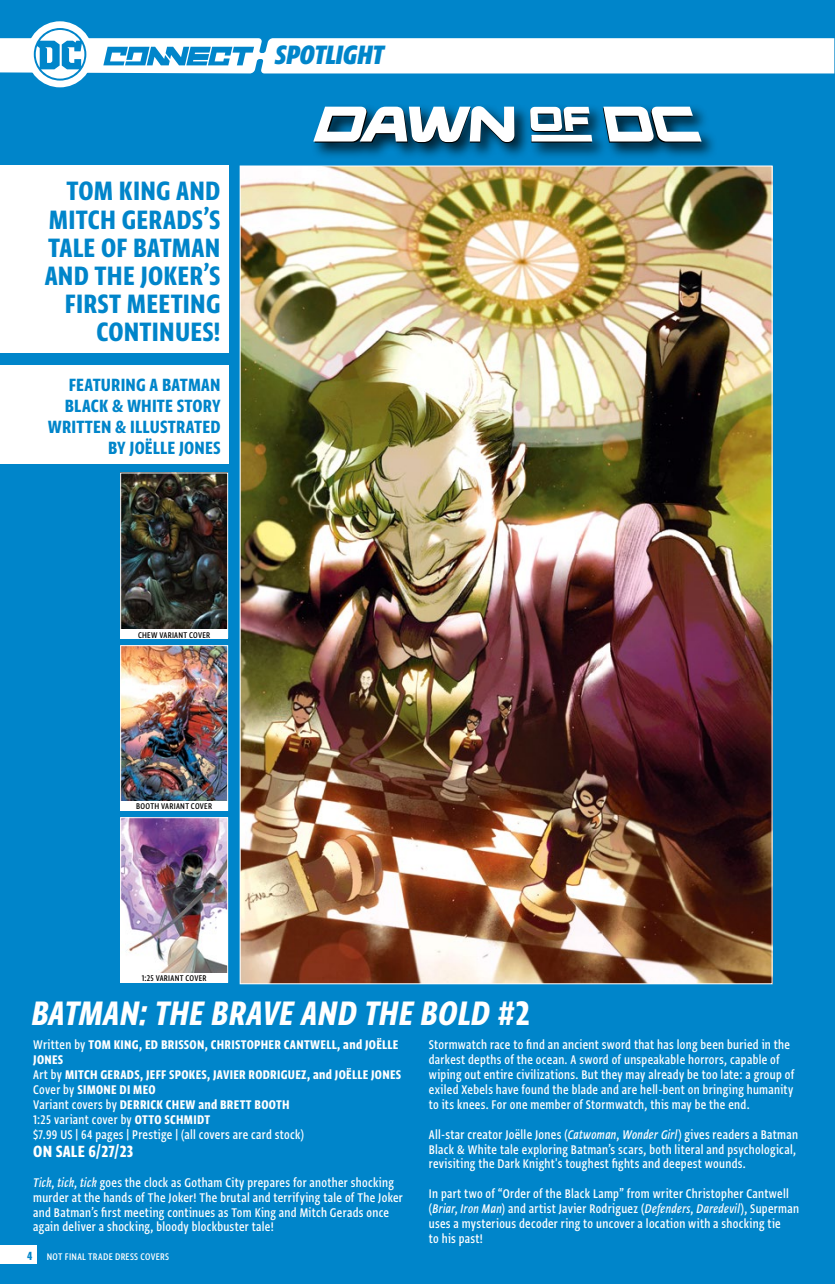
<style>
.page{position:relative;width:835px;height:1284px;background:#0085ca}
.page>*{position:absolute;margin:0;border:0;box-sizing:border-box;transform-origin:0 0}
.t1{font:40.25px "Greta Sans Cnd Std Bld Ita";letter-spacing:.005em;color:#fff}
.t2{font:31.5px/28px "Greta Sans Cnd Std Bld";letter-spacing:.005em;color:#0085ca;text-align:right}
.t3{font:31.5px "Greta Sans Cnd Std Hea Ita";letter-spacing:-.01em;color:#0085ca}
.t4{font:21px/21px "Greta Sans Cnd Std Bld";letter-spacing:.01em;color:#0085ca;text-align:right}
.t5{font:19.25px "Greta Sans Cnd Std Bld";letter-spacing:.01em;color:#fff}
.t6{font:500 14.88px/14.9px "Greta Sans Cnd Std";letter-spacing:.02em;color:#fff}
.t7{font:14.88px/14.9px "Greta Sans Cnd Std Bld";letter-spacing:.02em;color:#fff}
.t8{font:14px "Greta Sans Cnd Std Bld";color:#0085ca}
.t9{font:500 11.38px "Greta Sans Cnd Std";letter-spacing:.025em;color:#fff}
.t10{font:500 9.8px "Greta Sans Cnd Std";letter-spacing:.03em;color:#000}
.s1{font-family:"Greta Sans Cnd Std Bld"}
.s2{font-family:"Greta Sans Cnd Std";font-weight:500}
.s3{font-family:"Greta Sans Cnd Std Bld";font-weight:400}
.s4{font-family:"Greta Sans Cnd Std Med Ita";font-weight:400}
</style>
<div class="page">
<div style="left:0;top:1245px;width:36px;height:19px;background:#fff"></div>
<div style="left:27px;top:21px;width:66px;height:66px;background:#fff;border-radius:50%"></div>
<svg style="left:0;top:28px;width:834px;height:53px"></svg>
<div style="left:311px;top:103px;width:407px;height:58px;background:#000;opacity:.75"></div>
<svg style="left:313px;top:106px;width:201px;height:37px;background:#9ab8c7"></svg>
<svg style="left:603px;top:107px;width:98px;height:36px;background:#93b1c1"></svg>
<svg style="left:530px;top:107px;width:62px;height:36px;background:#9bb2bf"></svg>
<div style="left:0;top:165px;width:228px;height:188px;background:#fff"></div>
<div style="left:0;top:366px;width:228px;height:97px;background:#fff"></div>
<img style="left:242px;top:167px;width:528px;height:815px">
<img style="left:122px;top:647px;width:104px;height:154px">
<div style="left:120px;top:645px;width:108px;height:165px;border:1px solid #fff"></div>
<div style="left:121px;top:801px;width:107px;height:9px;background:#fff"></div>
<img style="left:122px;top:819px;width:104px;height:154px">
<div style="left:120px;top:817px;width:108px;height:165px;border:1px solid #fff"></div>
<div style="left:121px;top:973px;width:107px;height:9px;background:#fff"></div>
<img style="left:122px;top:474px;width:104px;height:155px">
<div style="left:120px;top:472px;width:108px;height:166px;border:1px solid #fff"></div>
<div style="left:121px;top:629px;width:107px;height:10px;background:#fff"></div>
<h2 class="t2" style="left:45px;top:176px;width:177px">TOM KING AND<br>MITCH GERADS’S<br>TALE OF BATMAN<br>AND THE JOKER’S<br>FIRST MEETING<br>CONTINUES!</h2>
<h3 class="t4" style="left:48px;top:373px;width:174px">FEATURING A BATMAN<br>BLACK &amp; WHITE STORY<br>WRITTEN &amp; ILLUSTRATED<br>BY JOËLLE JONES</h3>
<h2 class="t3" style="left:275px;top:36px;width:111px">SPOTLIGHT</h2>
<p class="t10" style="left:138px;top:629px;width:74px">CHEW VARIANT COVER</p>
<p class="t10" style="left:136px;top:800px;width:77px">BOOTH VARIANT COVER</p>
<p class="t10" style="left:142px;top:972px;width:66px">1:25 VARIANT COVER</p>
<h1 class="t1" style="left:32px;top:989px;width:500px">BATMAN: THE BRAVE AND THE BOLD <span class="s1">#2</span></h1>
<p class="t7" style="left:33px;top:1037px;width:369px"><span class="s2">Written by</span> TOM KING, ED BRISSON, CHRISTOPHER CANTWELL, and JOËLLE JONES<br><span class="s2">Art by</span> MITCH GERADS, JEFF SPOKES, JAVIER RODRIGUEZ, and JOËLLE JONES <span class="s2">Cover by</span> SIMONE DI MEO<br><span class="s2">Variant covers by</span> DERRICK CHEW and BRETT BOOTH</p>
<p class="t6" style="left:33px;top:1111px;width:272px">1:25 variant cover by <span class="s3">OTTO SCHMIDT<br></span>$7.99 US | 64 pages | Prestige | (all covers are card stock)</p>
<p class="t5" style="left:33px;top:1140px;width:101px">ON SALE 6/27/23</p>
<p class="t6" style="left:33px;top:1174px;width:371px"><span class="s4">Tick</span>, <span class="s4">tick</span>, <span class="s4">tick</span> goes the clock as Gotham City prepares for another shocking murder at the hands of The Joker! The brutal and terrifying tale of The Joker and Batman’s first meeting continues as Tom King and Mitch Gerads once again deliver a shocking, bloody blockbuster tale!</p>
<p class="t6" style="left:429px;top:1037px;width:367px">Stormwatch race to find an ancient sword that has long been buried in the darkest depths of the ocean. A sword of unspeakable horrors, capable of wiping out entire civilizations. But they may already be too late: a group of exiled Xebels have found the blade and are hell-bent on bringing humanity to its knees. For one member of Stormwatch, this may be the end.</p>
<p class="t6" style="left:429px;top:1126px;width:371px">All-star creator Joëlle Jones (<span class="s4">Catwoman</span>, <span class="s4">Wonder Girl</span>) gives readers a Batman<br>Black &amp; White tale exploring Batman’s scars, both literal and psychological, revisiting the Dark Knight's toughest fights and deepest wounds.</p>
<p class="t6" style="left:429px;top:1186px;width:372px">In part two of “Order of the Black Lamp” from writer Christopher Cantwell (<span class="s4">Briar</span>, <span class="s4">Iron Man</span>) and artist Javier Rodriguez (<span class="s4">Defenders</span>, <span class="s4">Daredevil</span>), Superman uses a mysterious decoder ring to uncover a location with a shocking tie<br>to his past!</p>
<p class="t8" style="left:27px;top:1247px;width:7px">4</p>
<p class="t9" style="left:47px;top:1249px;width:124px">NOT FINAL TRADE DRESS COVERS</p>
</div>
